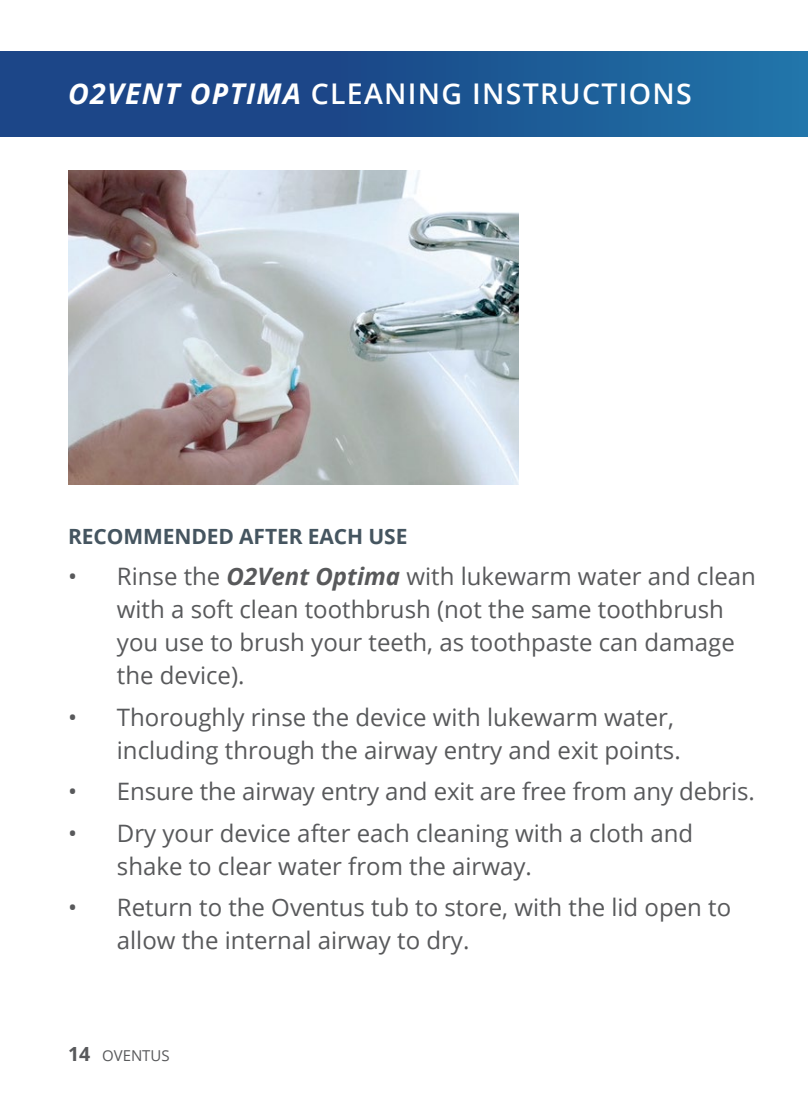
<style>
.page{position:relative;width:808px;height:1106px;background:#fff}
.page>*{position:absolute;margin:0;border:0;box-sizing:border-box;transform-origin:0 0}
.t1{font:600 28.5px "Open Sans";letter-spacing:.045em;color:#fff}
.t2{font:24px/33px "Open Sans";color:#58595b}
.t3{font:700 21px "Open Sans";letter-spacing:-.005em;color:#455560}
.t4{font:15px "Open Sans";color:#58595b}
.s1{font-weight:700;font-style:italic}
.s2{font-weight:700;font-size:19.5px}
</style>
<div class="page">
<img style="left:68px;top:170px;width:451px;height:315px">
<div style="left:0;top:51px;width:808px;height:85px;background:linear-gradient(to right,#1b3a80,#1f6ea4)"></div>
<p class="t1" style="left:68px;top:75px;width:625px"><span class="s1">O2VENT OPTIMA</span> CLEANING INSTRUCTIONS</p>
<p class="t3" style="left:68px;top:521px;width:341px">RECOMMENDED AFTER EACH USE</p>
<p class="t2" style="left:117px;top:559px;width:640px;text-indent:-49px">• Rinse the <span class="s1">O2Vent Optima</span> with lukewarm water and clean with a soft clean toothbrush (not the same toothbrush you use to brush your teeth, as toothpaste can damage the device).</p>
<p class="t2" style="left:68px;top:699px;width:614px;text-align:right">• Thoroughly rinse the device with lukewarm water, including through the airway entry and exit points.</p>
<p class="t2" style="left:68px;top:774px;width:688px">• Ensure the airway entry and exit are free from any debris.</p>
<p class="t2" style="left:117px;top:815px;width:578px;text-indent:-49px">• Dry your device after each cleaning with a cloth and shake to clear water from the airway.</p>
<p class="t2" style="left:117px;top:890px;width:616px;text-indent:-49px">• Return to the Oventus tub to store, with the lid open to allow the internal airway to dry.</p>
<p class="t4" style="left:68px;top:1045px;width:103px"><span class="s2">14</span> OVENTUS</p>
</div>
